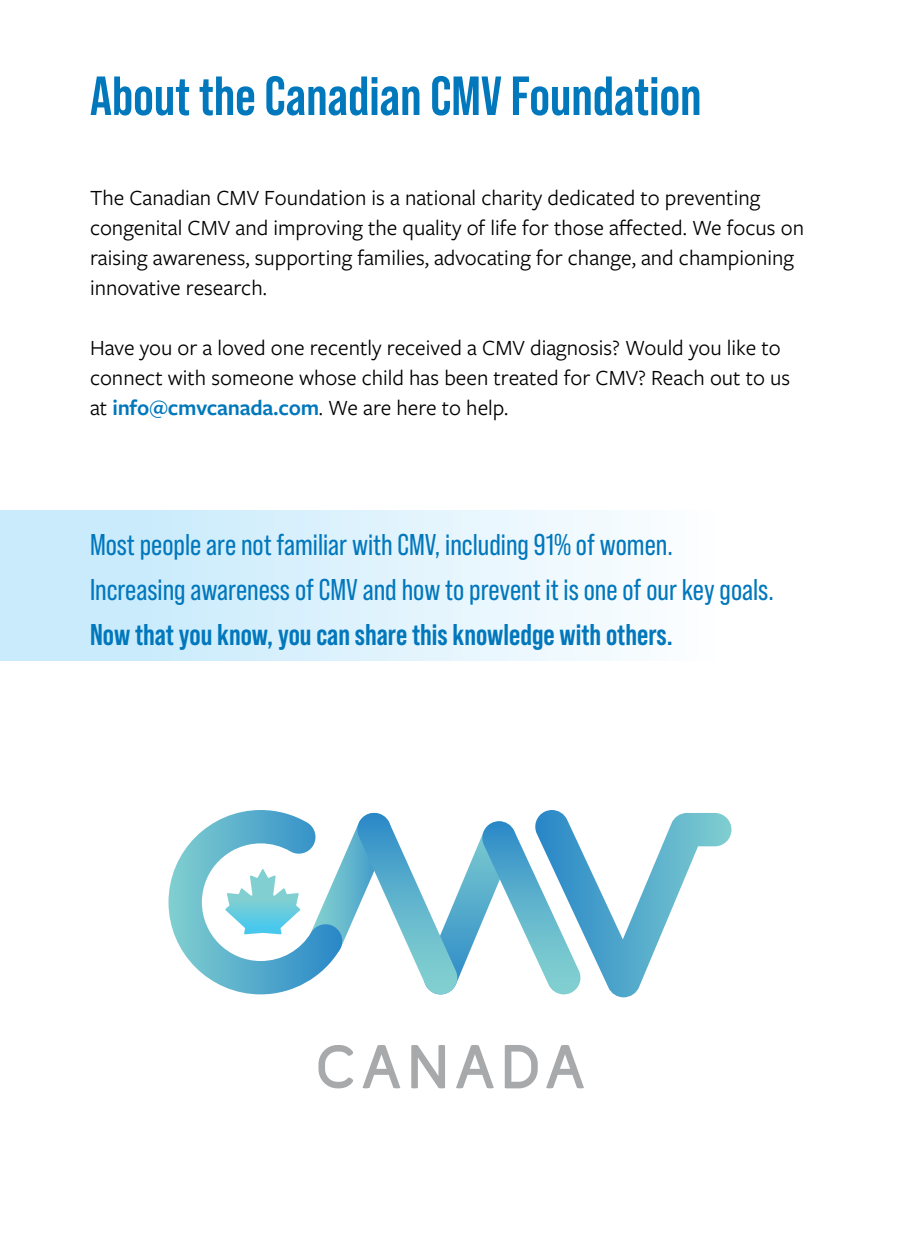
<style>
.page{position:relative;width:900px;height:1260px;background:#fff}
.page>*{position:absolute;margin:0;border:0;box-sizing:border-box;transform-origin:0 0}
.t1{font:700 55px "Bebas Neue Pro";color:#0177bc}
.UL{font:30px/45px "Bebas Neue Pro";color:#0177bc}
.UL-2{font:700 30px "Bebas Neue Pro";color:#0177bc}
.t2{font:22.5px/30px "Freight Sans Pro";color:#000}
.s1{font-weight:600;color:#0177bc}
</style>
<div class="page">
<div style="left:0;top:510px;width:750px;height:106px;background:linear-gradient(to right,#c1e8fb,#fff)"></div>
<div style="left:0;top:600px;width:750px;height:61px;background:linear-gradient(to right,#c1e8fb,#fff)"></div>
<svg style="left:318px;top:1045px;width:35px;height:43px"></svg>
<svg style="left:363px;top:1045px;width:37px;height:43px"></svg>
<svg style="left:411px;top:1045px;width:34px;height:43px"></svg>
<svg style="left:456px;top:1045px;width:38px;height:43px"></svg>
<svg style="left:505px;top:1045px;width:33px;height:43px"></svg>
<svg style="left:546px;top:1045px;width:38px;height:43px"></svg>
<svg style="left:168px;top:810px;width:564px;height:187px"></svg>
<h1 class="t1" style="left:90px;top:64px;width:613px">About the Canadian CMV Foundation</h1>
<p class="t2" style="left:90px;top:182px;width:716px">The Canadian CMV Foundation is a national charity dedicated to preventing congenital CMV and improving the quality of life for those affected. We focus on raising awareness, supporting families, advocating for change, and championing innovative research.</p>
<p class="t2" style="left:90px;top:332px;width:702px">Have you or a loved one recently received a CMV diagnosis? Would you like to connect with someone whose child has been treated for CMV? Reach out to us at <span class="s1">info@cmvcanada.com</span>. We are here to help.</p>
<p class="UL" style="left:90px;top:522px;width:685px">Most people are not familiar with CMV, including 91% of women.<br>Increasing awareness of CMV and how to prevent it is one of our key goals.</p>
<p class="UL-2" style="left:90px;top:617px;width:584px">Now that you know, you can share this knowledge with others.</p>
</div>
